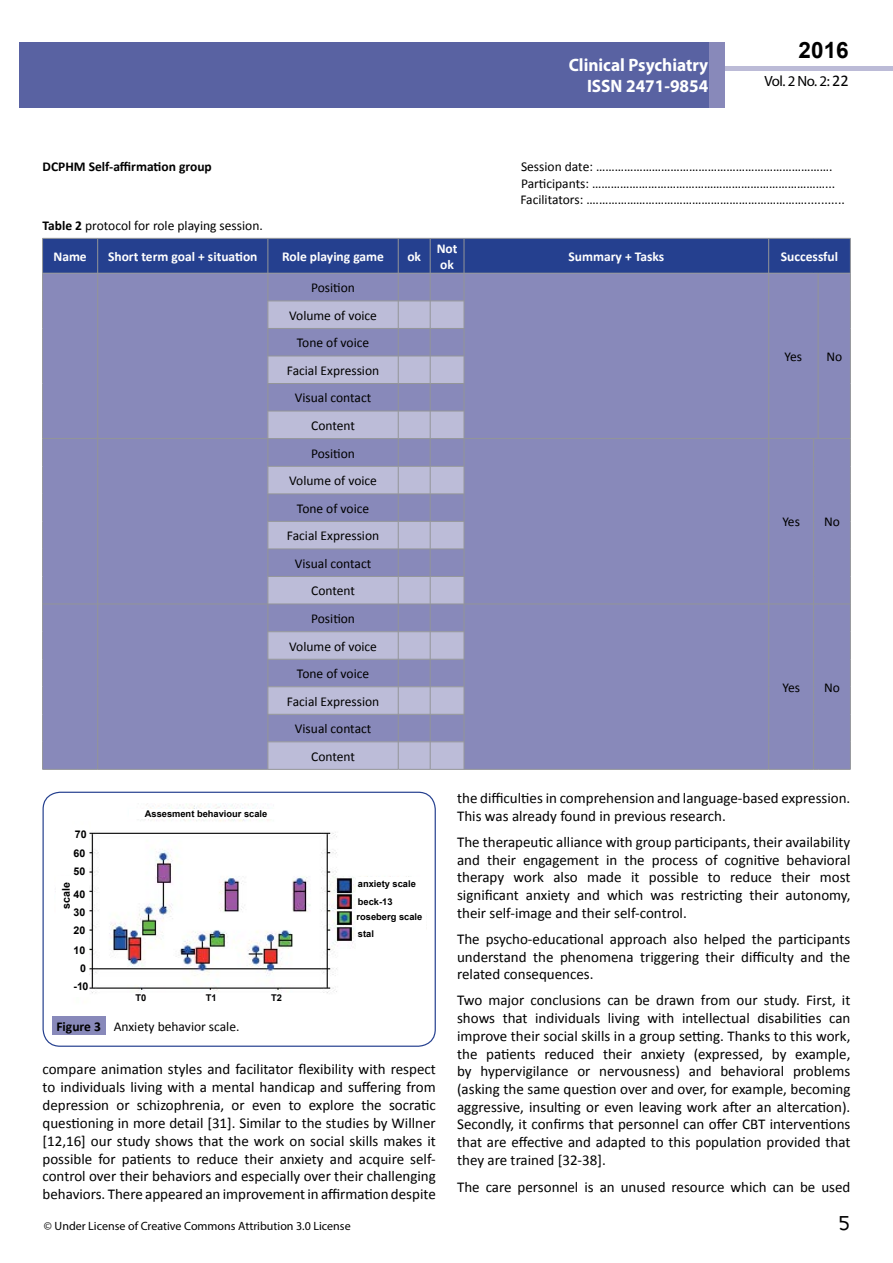
<style>
.page{position:relative;width:893px;height:1263px;background:#fff}
.page>*{position:absolute;margin:0;border:0;box-sizing:border-box;transform-origin:0 0}
.t1{font:25.5px "Tunga";color:#000}
.t2{font:700 22.5px "Arial";color:#000}
.t3{font:700 18px/21.6px "Myriad Pro";color:#fff;text-align:right;scale:.96 1}
.t4{font:15px/17.7px "Calibri";color:#000;text-align:justify}
.t5{font:14.85px "Myriad Pro";color:#000}
.t6{font:13.5px/27.6px "Calibri";color:#000;text-align:center}
.t7{font:700 13.5px/16.2px "Calibri";color:#fff}
.t8{font:700 13.5px "Calibri";color:#000}
.t9{font:12px "Myriad Pro";color:#000}
.t10{font:12px "Calibri";color:#000}
.t11{font:700 10.65px/17.9px "Arial";color:#000}
.t12{font:700 9.3px/18px "Arial";color:#000}
.s1{font-family:"Calibri";font-size:16.35px}
.s2{font-weight:700}
</style>
<div class="page">
<div style="left:722px;top:66px;width:171px;height:5px;background:#bcbbd7"></div>
<div style="left:19px;top:42px;width:706px;height:66px;background:#5962a2"></div>
<div style="left:710px;top:42px;width:15px;height:66px;background:#8889ba"></div>
<svg style="left:42px;top:238px;width:809px;height:532px;background:#878ab9"></svg>
<hr style="left:430px;top:356px;width:34px;height:1px;background:#939598">
<div style="left:43px;top:792px;width:393px;height:255px;border:1px solid #25408f;border-radius:17px"></div>
<img style="left:89px;top:803px;width:320px;height:190px">
<div style="left:357px;top:877px;width:69px;height:86px;background:#fff"></div>
<div style="left:129px;top:809px;width:152px;height:10px;background:#fff"></div>
<div style="left:52px;top:1016px;width:53px;height:19px;background:#8889ba"></div>
<p class="t3" style="left:569px;top:53px;width:147px">Clinical Psychiatry<br>ISSN 2471-9854</p>
<h2 class="t2" style="left:799px;top:35px;width:52px">2016</h2>
<p class="t5" style="left:764px;top:72px;width:86px">Vol. 2 No. 2: <span class="s1">22</span></p>
<p class="t8" style="left:43px;top:158px;width:171px">DCPHM Self-affirmation group</p>
<p class="t6" style="left:520px;top:159px;width:326px;line-height:16.2px;text-align:left">Session date: ………………………………………………………………….<br>Participants: …………………………………………………………………...<br>Facilitators: ….…………………………………………………………............</p>
<p class="t6" style="left:43px;top:212px;width:222px"><span class="s2">Table 2</span> protocol for role playing session.</p>
<p class="t7" style="left:53px;top:248px;width:35px">Name</p>
<p class="t7" style="left:108px;top:248px;width:151px">Short term goal + situation</p>
<p class="t7" style="left:282px;top:248px;width:103px">Role playing game</p>
<p class="t7" style="left:407px;top:248px;width:15px">ok</p>
<p class="t7" style="left:437px;top:240px;width:22px">Not ok</p>
<p class="t7" style="left:568px;top:248px;width:97px">Summary + Tasks</p>
<p class="t7" style="left:781px;top:248px;width:59px">Successful</p>
<p class="t6" style="left:311px;top:274px;width:45px">Position</p>
<p class="t6" style="left:287px;top:301px;width:94px">Volume of voice<br>Tone of voice<br>Facial Expression<br>Visual contact<br>Content<br>Position</p>
<p class="t6" style="left:287px;top:467px;width:94px">Volume of voice<br>Tone of voice<br>Facial Expression<br>Visual contact<br>Content<br>Position</p>
<p class="t11" style="left:73px;top:825px;width:15px;line-height:19.4px">70<br>60</p>
<p class="t11" style="left:73px;top:860px;width:13px;line-height:22.8px">50<br>40</p>
<p class="t11" style="left:73px;top:904px;width:13px">30<br>20</p>
<p class="t11" style="left:73px;top:942px;width:16px;text-align:center">10<br>0 -10</p>
<p class="t11" style="left:57px;top:909px;width:28px;rotate:-90deg">scale</p>
<p class="t12" style="left:145px;top:805px;width:124px">Assesment behaviour scale</p>
<p class="t6" style="left:287px;top:632px;width:94px">Volume of voice<br>Tone of voice<br>Facial Expression<br>Visual contact<br>Content</p>
<p class="t12" style="left:358px;top:875px;width:59px">anxiety scale beck-13</p>
<p class="t12" style="left:357px;top:909px;width:67px;line-height:16.8px">roseberg scale stal</p>
<p class="t12" style="left:135px;top:989px;width:12px">T0</p>
<p class="t12" style="left:206px;top:989px;width:12px">T1</p>
<p class="t12" style="left:271px;top:989px;width:12px">T2</p>
<p class="t6" style="left:56px;top:1013px;width:185px"><span class="s2">Figure 3</span> Anxiety behavior scale.</p>
<p class="t4" style="left:43px;top:1060px;width:395px">compare animation styles and facilitator flexibility with respect to individuals living with a mental handicap and suffering from depression or schizophrenia, or even to explore the socratic questioning in more detail [31]. Similar to the studies by Willner [12,16] our study shows that the work on social skills makes it possible for patients to reduce their anxiety and acquire self&shy;control over their behaviors and especially over their challenging behaviors. There appeared an improvement in affirmation despite</p>
<p class="t10" style="left:56px;top:1018px;width:155px"><span class="s2">Figure 3</span> Anxiety behavior scale.</p>
<p class="t6" style="left:785px;top:343px;width:19px">Yes</p>
<p class="t6" style="left:826px;top:343px;width:17px">No</p>
<p class="t6" style="left:782px;top:508px;width:19px">Yes</p>
<p class="t6" style="left:824px;top:508px;width:17px">No</p>
<p class="t6" style="left:782px;top:673px;width:19px">Yes</p>
<p class="t6" style="left:824px;top:673px;width:17px">No</p>
<p class="t4" style="left:457px;top:789px;width:395px">the difficulties in comprehension and language-based expression.<br>This was already found in previous research.</p>
<p class="t4" style="left:457px;top:833px;width:395px">The therapeutic alliance with group participants, their availability and their engagement in the process of cognitive behavioral therapy work also made it possible to reduce their most significant anxiety and which was restricting their autonomy, their self-image and their self-control.</p>
<p class="t4" style="left:457px;top:930px;width:395px">The psycho-educational approach also helped the participants understand the phenomena triggering their difficulty and the related consequences.</p>
<p class="t4" style="left:457px;top:992px;width:395px">Two major conclusions can be drawn from our study. First, it shows that individuals living with intellectual disabilities can improve their social skills in a group setting. Thanks to this work, the patients reduced their anxiety (expressed, by example, by hypervigilance or nervousness) and behavioral problems (asking the same question over and over, for example, becoming aggressive, insulting or even leaving work after an altercation).<br>Secondly, it confirms that personnel can offer CBT interventions that are effective and adapted to this population provided that they are trained [32-38].</p>
<p class="t4" style="left:457px;top:1178px;width:395px">The care personnel is an unused resource which can be used</p>
<p class="t9" style="left:44px;top:1218px;width:308px">© Under License of Creative Commons Attribution 3.0 License</p>
<h1 class="t1" style="left:839px;top:1206px;width:13px">5</h1>
</div>
